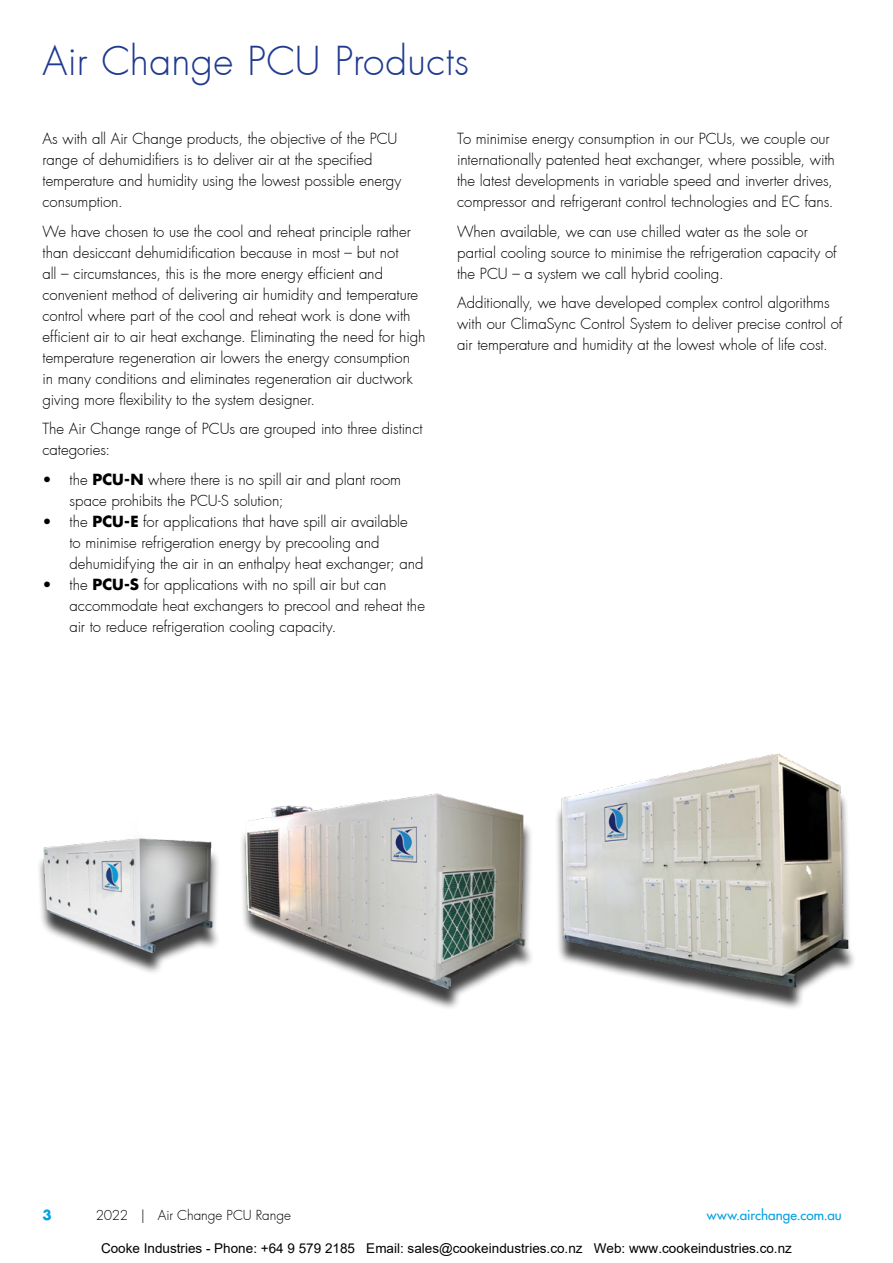
<style>
.page{position:relative;width:893px;height:1263px;background:#fff}
.page>*{position:absolute;margin:0;border:0;box-sizing:border-box;transform-origin:0 0}
.t1{font:300 39px "Futura";letter-spacing:.005em;color:#1f3a8f}
.t2{font:300 15px/21px "Futura";letter-spacing:-.005em;color:#000}
.t3{font:13.5px "Arial";color:#000}
.t4{font:300 13.5px "Futura";letter-spacing:-.005em;color:#000}
.t5{font:500 13.5px "Futura";letter-spacing:.005em;color:#00a1e4}
.t6{font:700 13.5px "Futura";color:#00a1e4}
.s1{font-weight:700}
</style>
<div class="page">
<div style="left:37px;top:830px;width:186px;height:145px;background:#000;opacity:.75"></div>
<img style="left:43px;top:830px;width:172px;height:126px">
<div style="left:239px;top:800px;width:295px;height:210px;background:#000;opacity:.75"></div>
<img style="left:239px;top:793px;width:295px;height:203px">
<div style="left:554px;top:761px;width:302px;height:249px;background:#000;opacity:.75"></div>
<img style="left:554px;top:753px;width:296px;height:247px">
<h1 class="t1" style="left:43px;top:37px;width:428px">Air Change PCU Products</h1>
<p class="t2" style="left:43px;top:129px;width:360px">As with all Air Change products, the objective of the PCU range of dehumidifiers is to deliver air at the specified temperature and humidity using the lowest possible energy consumption.</p>
<p class="t2" style="left:43px;top:221px;width:384px">We have chosen to use the cool and reheat principle rather than desiccant dehumidification because in most – but not<br>all – circumstances, this is the more energy efficient and convenient method of delivering air humidity and temperature control where part of the cool and reheat work is done with efficient air to air heat exchange. Eliminating the need for high temperature regeneration air lowers the energy consumption<br>in many conditions and eliminates regeneration air ductwork giving more flexibility to the system designer.</p>
<p class="t2" style="left:43px;top:419px;width:382px">The Air Change range of PCUs are grouped into three distinct categories:</p>
<p class="t2" style="left:70px;top:469px;width:333px;text-indent:-27px">• the <span class="s1">PCU-N</span> where there is no spill air and plant room space prohibits the PCU-S solution;</p>
<p class="t2" style="left:70px;top:511px;width:356px;text-indent:-27px">• the <span class="s1">PCU-E</span> for applications that have spill air available<br>to minimise refrigeration energy by precooling and dehumidifying the air in an enthalpy heat exchanger; and</p>
<p class="t2" style="left:70px;top:574px;width:357px;text-indent:-27px">• the <span class="s1">PCU-S</span> for applications with no spill air but can accommodate heat exchangers to precool and reheat the air to reduce refrigeration cooling capacity.</p>
<p class="t2" style="left:457px;top:129px;width:379px">To minimise energy consumption in our PCUs, we couple our internationally patented heat exchanger, where possible, with the latest developments in variable speed and inverter drives, compressor and refrigerant control technologies and EC fans.</p>
<p class="t2" style="left:457px;top:221px;width:381px">When available, we can use chilled water as the sole or partial cooling source to minimise the refrigeration capacity of the PCU – a system we call hybrid cooling.</p>
<p class="t2" style="left:457px;top:293px;width:387px">Additionally, we have developed complex control algorithms with our ClimaSync Control System to deliver precise control of air temperature and humidity at the lowest whole of life cost.</p>
<p class="t6" style="left:43px;top:1206px;width:11px">3</p>
<p class="t4" style="left:96px;top:1207px;width:197px">2022 | Air Change PCU Range</p>
<p class="t5" style="left:707px;top:1207px;width:136px">www.airchange.com.au</p>
<p class="t3" style="left:101px;top:1239px;width:692px">Cooke Industries - Phone: +64 9 579 2185 Email: sales@cookeindustries.co.nz Web: www.cookeindustries.co.nz</p>
</div>
